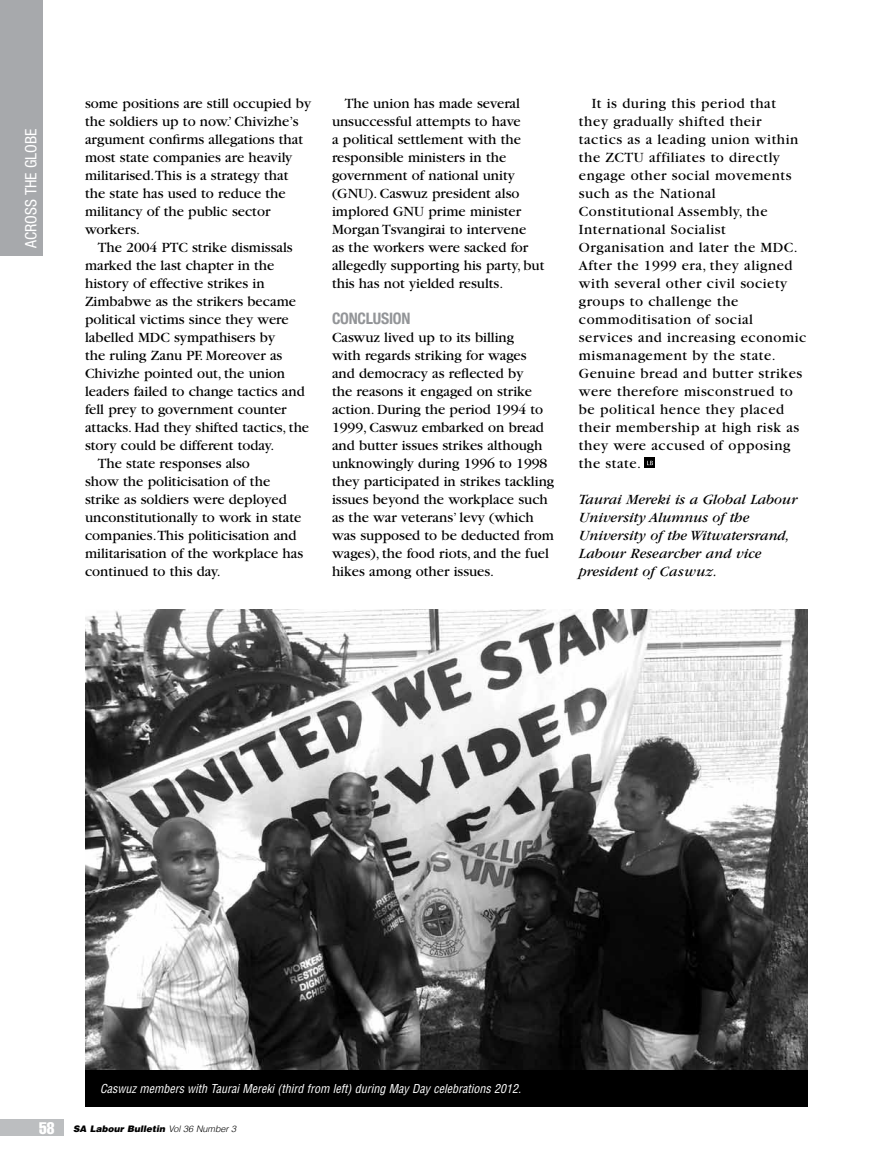
<style>
.page{position:relative;width:893px;height:1170px;background:#fff}
.page>*{position:absolute;margin:0;border:0;box-sizing:border-box;transform-origin:0 0}
.t1{font:condensed 15.75px "Helvetica Neue";color:#fff}
.t2{font:700 condensed 15.75px "Helvetica Neue";letter-spacing:-.015em;color:#939598}
.t3{font:14.7px/18px "Garamond";color:#000}
.t4{font:14.7px/18px "Garamond";letter-spacing:.035em;color:#000}
.t5{font:italic 14.7px/18px "Garamond";color:#000}
.t6{font:italic condensed 12px "Helvetica";color:#fff}
.t7{font:italic 900 9px "Helvetica";color:#000}
.s1{font-weight:400;font-style:normal;font-stretch:extra-condensed;font-size:16.5px;color:#fff}
.s2{font-weight:300}
</style>
<div class="page">
<div style="left:0;top:1118px;width:64px;height:17px;background:#bcbec0"></div>
<div style="left:0;top:0;width:43px;height:255px;background:#a7a9ac"></div>
<img style="left:85px;top:609px;width:723px;height:460px">
<svg style="left:645px;top:457px;width:10px;height:11px"></svg>
<svg style="left:647px;top:461px;width:6px;height:4px"></svg>
<div style="left:85px;top:1069px;width:723px;height:37px;background:#000"></div>
<p class="t1" style="left:22px;top:248px;width:121px;rotate:-90deg">ACROSS THE GLOBE</p>
<p class="t3" style="left:85px;top:95px;width:228px">some positions are still occupied by the soldiers up to now.’ Chivizhe’s argument confirms allegations that most state companies are heavily militarised.This is a strategy that the state has used to reduce the militancy of the public sector workers.</p>
<p class="t3" style="left:98px;top:239px;width:196px">The 2004 PTC strike dismissals</p>
<p class="t3" style="left:85px;top:257px;width:191px">marked the last chapter in the</p>
<p class="t3" style="left:85px;top:275px;width:181px">history of effective strikes in</p>
<p class="t3" style="left:85px;top:293px;width:212px">Zimbabwe as the strikers became</p>
<p class="t3" style="left:85px;top:311px;width:205px">political victims since they were</p>
<p class="t3" style="left:85px;top:329px;width:192px">labelled MDC sympathisers by</p>
<p class="t3" style="left:85px;top:346px;width:199px">the ruling Zanu PF. Moreover as</p>
<p class="t3" style="left:85px;top:364px;width:202px">Chivizhe pointed out, the union</p>
<p class="t3" style="left:85px;top:382px;width:221px">leaders failed to change tactics and</p>
<p class="t3" style="left:85px;top:400px;width:203px">fell prey to government counter</p>
<p class="t3" style="left:85px;top:418px;width:226px">attacks. Had they shifted tactics, the</p>
<p class="t3" style="left:85px;top:436px;width:191px">story could be different today.</p>
<p class="t3" style="left:98px;top:454px;width:154px">The state responses also</p>
<p class="t3" style="left:85px;top:472px;width:187px">show the politicisation of the</p>
<p class="t3" style="left:85px;top:490px;width:203px">strike as soldiers were deployed</p>
<p class="t3" style="left:85px;top:508px;width:218px">unconstitutionally to work in state</p>
<p class="t3" style="left:85px;top:526px;width:213px">companies.This politicisation and</p>
<p class="t3" style="left:85px;top:544px;width:220px">militarisation of the workplace has</p>
<p class="t3" style="left:85px;top:562px;width:137px">continued to this day.</p>
<p class="t3" style="left:332px;top:94px;width:214px;text-indent:13px">The union has made several unsuccessful attempts to have<br>a political settlement with the responsible ministers in the government of national unity (GNU). Caswuz president also implored GNU prime minister<br>Morgan Tsvangirai to intervene<br>as the workers were sacked for allegedly supporting his party, but this has not yielded results.</p>
<p class="t2" style="left:332px;top:309px;width:80px">CONCLUSION</p>
<p class="t3" style="left:332px;top:329px;width:224px">Caswuz lived up to its billing<br>with regards striking for wages<br>and democracy as reflected by<br>the reasons it engaged on strike action. During the period 1994 to<br>1999, Caswuz embarked on bread and butter issues strikes although unknowingly during 1996 to 1998 they participated in strikes tackling issues beyond the workplace such as the war veterans’ levy (which was supposed to be deducted from wages), the food riots, and the fuel hikes among other issues.</p>
<p class="t4" style="left:579px;top:95px;width:229px;text-indent:13px">It is during this period that they gradually shifted their tactics as a leading union within the ZCTU affiliates to directly engage other social movements such as the National<br>Constitutional Assembly, the<br>International Socialist<br>Organisation and later the MDC.<br>After the 1999 era, they aligned with several other civil society groups to challenge the commoditisation of social services and increasing economic mismanagement by the state.<br>Genuine bread and butter strikes were therefore misconstrued to be political hence they placed their membership at high risk as they were accused of opposing the state.</p>
<p class="t5" style="left:579px;top:491px;width:220px">Taurai Mereki is a Global Labour<br>University Alumnus of the<br>University of the Witwatersrand,<br>Labour Researcher and vice president of Caswuz.</p>
<p class="t6" style="left:100px;top:1080px;width:422px">Caswuz members with Taurai Mereki (third from left) during May Day celebrations 2012.</p>
<p class="t7" style="left:39px;top:1122px;width:199px"><span class="s1">58</span> SA Labour Bulletin <span class="s2">Vol 36 Number 3</span></p>
</div>
